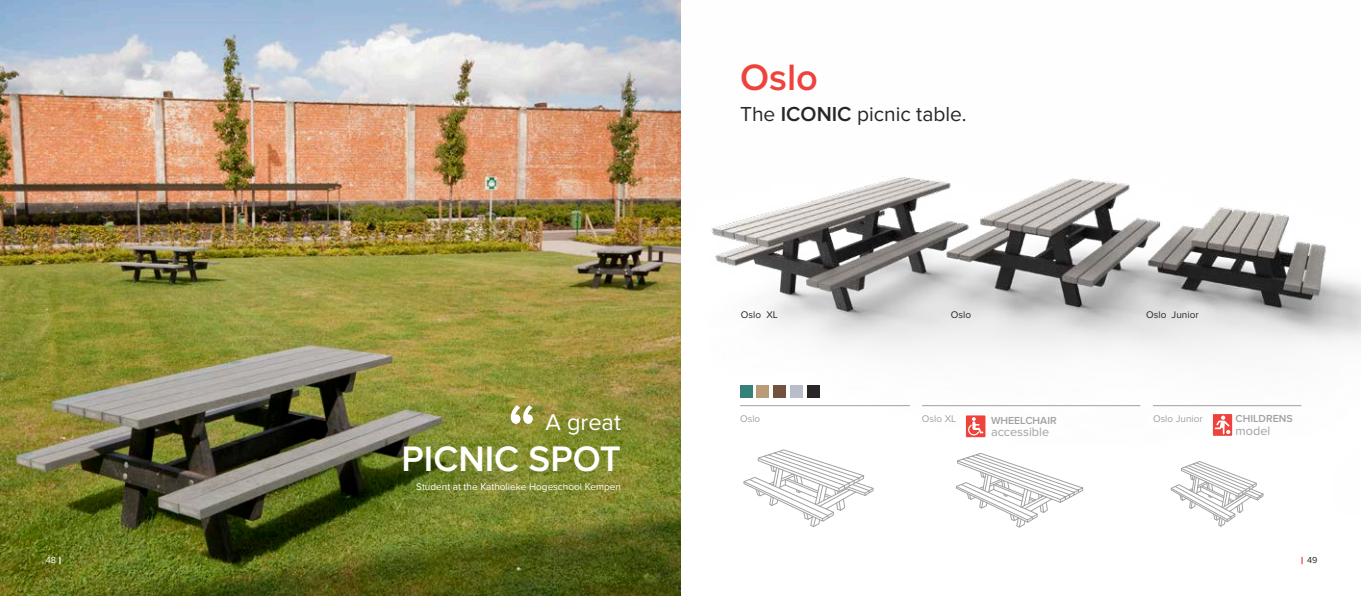
<style>
.page{position:relative;width:1361px;height:596px;background:#fff}
.page>*{position:absolute;margin:0;border:0;box-sizing:border-box;transform-origin:0 0}
.t1{font:600 38px "Proxima Nova";color:#ee433d}
.t2{font:600 36.6px "Proxima Nova";color:#fff}
.t3{font:23.6px "Proxima Nova";color:#fff}
.t4{font:21px "Proxima Nova";color:#2a2526}
.t5{font:12.7px "Proxima Nova";color:#a0a1a3}
.t6{font:600 10.5px "Proxima Nova";color:#a0a1a3}
.t7{font:10px "Proxima Nova";color:#fff}
.t8{font:10px "Proxima Nova";color:#2a2526}
.t9{font:10px "Proxima Nova";color:#a0a1a3}
.t10{font:9px "Proxima Nova";color:#fff}
.t11{font:9px "Proxima Nova";color:#2a2526}
.s1{font-weight:600}
</style>
<div class="page">
<img style="left:0;top:0;width:680px;height:595px">
<img style="left:680px;top:0;width:681px;height:515px">
<div style="left:757px;top:384px;width:12px;height:13px;background:#b99b78"></div>
<div style="left:773px;top:384px;width:13px;height:13px;background:#755140"></div>
<div style="left:790px;top:384px;width:12px;height:13px;background:#b8bdc9"></div>
<div style="left:807px;top:384px;width:12px;height:13px;background:#2a2526"></div>
<div style="left:740px;top:384px;width:12px;height:13px;background:#35817a"></div>
<hr style="left:740px;top:405px;width:170px;height:1px;background:#a0a1a3">
<svg style="left:743px;top:449px;width:131px;height:78px"></svg>
<svg style="left:955px;top:452px;width:128px;height:75px"></svg>
<svg style="left:1170px;top:460px;width:94px;height:66px"></svg>
<hr style="left:922px;top:405px;width:218px;height:1px;background:#a0a1a3">
<hr style="left:1153px;top:405px;width:148px;height:1px;background:#a0a1a3">
<svg style="left:59px;top:556px;width:2px;height:7px"></svg>
<svg style="left:511px;top:405px;width:22px;height:18px"></svg>
<div style="left:1213px;top:414px;width:19px;height:21px;background:#ee433d"></div>
<svg style="left:1214px;top:415px;width:16px;height:19px"></svg>
<div style="left:966px;top:415px;width:19px;height:22px;background:#ee433d"></div>
<svg style="left:968px;top:417px;width:15px;height:18px"></svg>
<h1 class="t1" style="left:740px;top:55px;width:79px">Oslo</h1>
<h3 class="t4" style="left:740px;top:102px;width:228px">The <span class="s1">ICONIC</span> picnic table.</h3>
<h3 class="t3" style="left:545px;top:408px;width:77px">A great</h3>
<h2 class="t2" style="left:401px;top:437px;width:221px">PICNIC SPOT</h2>
<p class="t7" style="left:416px;top:481px;width:206px">Student at the Katholieke Hogeschool Kempen</p>
<p class="t8" style="left:741px;top:308px;width:39px">Oslo XL</p>
<p class="t8" style="left:951px;top:308px;width:22px">Oslo</p>
<p class="t8" style="left:1146px;top:308px;width:54px">Oslo Junior</p>
<p class="t9" style="left:740px;top:412px;width:22px">Oslo</p>
<p class="t9" style="left:922px;top:412px;width:36px">Oslo XL</p>
<p class="t9" style="left:1153px;top:412px;width:51px">Oslo Junior</p>
<p class="t6" style="left:1235px;top:412px;width:59px">CHILDRENS</p>
<p class="t5" style="left:1235px;top:423px;width:36px">model</p>
<p class="t6" style="left:991px;top:414px;width:67px">WHEELCHAIR</p>
<p class="t5" style="left:991px;top:424px;width:60px">accessible</p>
<p class="t10" style="left:46px;top:554px;width:12px">48</p>
<p class="t11" style="left:1307px;top:554px;width:12px">49</p>
</div>
